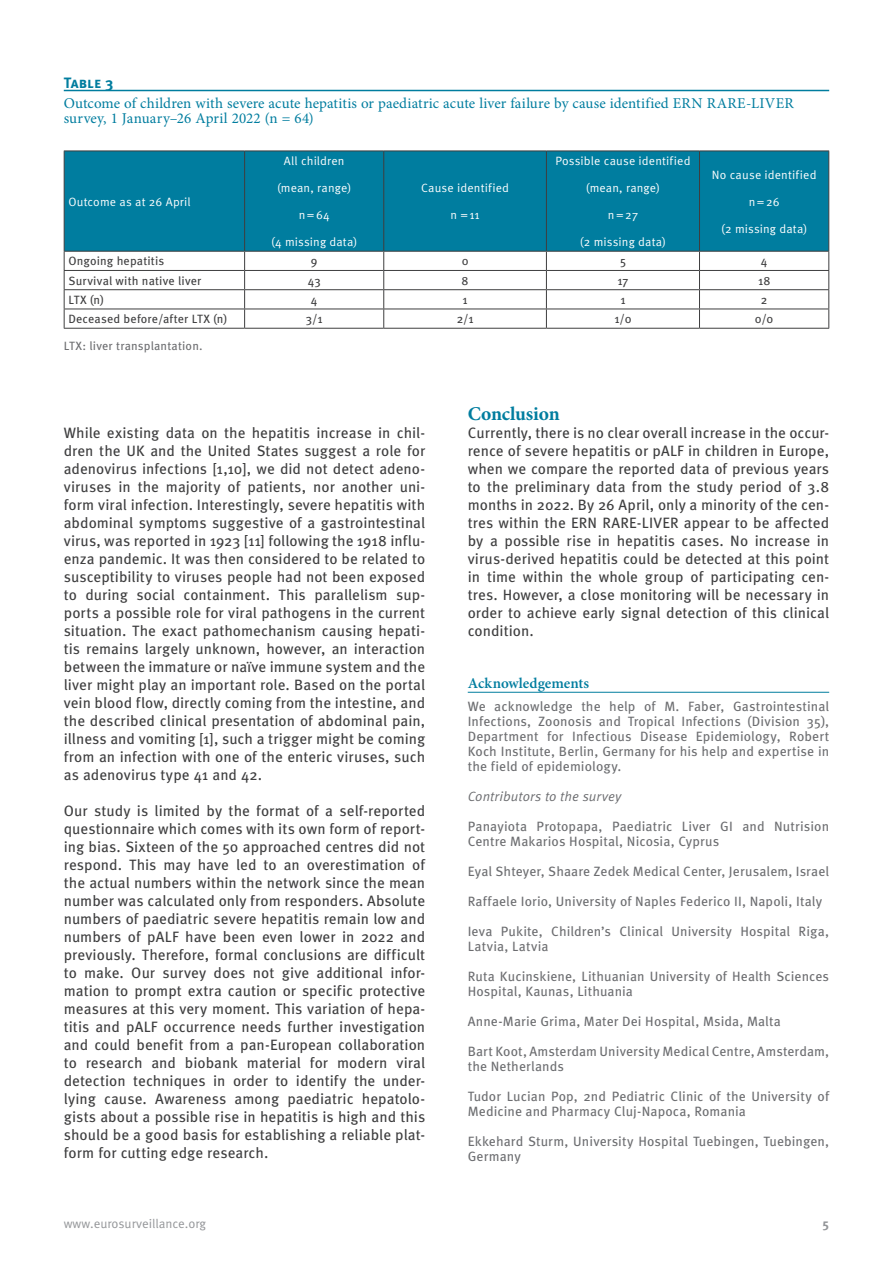
<style>
.page{position:relative;width:893px;height:1263px;background:#fff}
.page>*{position:absolute;margin:0;border:0;box-sizing:border-box;transform-origin:0 0}
.t1{font:700 19.5px "Minion Pro";letter-spacing:-.01em;color:#007d9f}
.t2{font:15px/18px "Meta Pro";color:#3e3e3f;text-align:justify}
.t3{font:15px/15px "Minion Pro";letter-spacing:.005em;color:#007d9f}
.t4{font:600 15px "Minion Pro";color:#007d9f}
.t5{font:700 15px "Meta Pro";letter-spacing:.005em;color:#007d9f}
.t6{font:13.5px/15px "Meta Pro";letter-spacing:.005em;color:#6c6d70}
.t7{font:italic 13.5px "Meta Pro";letter-spacing:.005em;color:#6c6d70}
.t8{font:12.75px "Meta Pro";color:#939598}
.t9{font:700 12.75px "Meta Pro";color:#939598}
.t10{font:12px "Meta Pro";letter-spacing:.01em;color:#fff}
.t11{font:12px "Meta Pro";letter-spacing:.015em;color:#3e3e3f}
.t12{font:12px "Meta Pro";letter-spacing:.015em;color:#6c6d70}
</style>
<div class="page">
<hr style="left:468px;top:692px;width:361px;height:1px;background:#007d9f">
<hr style="left:64px;top:90px;width:765px;height:1px;background:#007d9f">
<div style="left:65px;top:152px;width:763px;height:99px;background:#007d9f"></div>
<hr style="left:64px;top:151px;width:181px;height:1px;background:#3e3e3f">
<hr style="left:64px;top:151px;width:1px;height:100px;background:#3e3e3f">
<hr style="left:245px;top:151px;width:139px;height:1px;background:#3e3e3f">
<hr style="left:244px;top:151px;width:1px;height:100px;background:#3e3e3f">
<hr style="left:384px;top:151px;width:162px;height:1px;background:#3e3e3f">
<hr style="left:383px;top:151px;width:1px;height:100px;background:#3e3e3f">
<hr style="left:546px;top:151px;width:153px;height:1px;background:#3e3e3f">
<hr style="left:546px;top:151px;width:1px;height:100px;background:#3e3e3f">
<hr style="left:699px;top:151px;width:130px;height:1px;background:#3e3e3f">
<hr style="left:699px;top:151px;width:1px;height:100px;background:#3e3e3f">
<hr style="left:828px;top:151px;width:1px;height:100px;background:#3e3e3f">
<hr style="left:64px;top:251px;width:181px;height:1px;background:#3e3e3f">
<hr style="left:245px;top:251px;width:139px;height:1px;background:#3e3e3f">
<hr style="left:384px;top:251px;width:162px;height:1px;background:#3e3e3f">
<hr style="left:546px;top:251px;width:153px;height:1px;background:#3e3e3f">
<hr style="left:699px;top:251px;width:130px;height:1px;background:#3e3e3f">
<hr style="left:64px;top:270px;width:181px;height:1px;background:#3e3e3f">
<hr style="left:245px;top:270px;width:139px;height:1px;background:#3e3e3f">
<hr style="left:384px;top:270px;width:162px;height:1px;background:#3e3e3f">
<hr style="left:546px;top:270px;width:153px;height:1px;background:#3e3e3f">
<hr style="left:699px;top:270px;width:130px;height:1px;background:#3e3e3f">
<hr style="left:64px;top:289px;width:181px;height:1px;background:#3e3e3f">
<hr style="left:245px;top:289px;width:139px;height:1px;background:#3e3e3f">
<hr style="left:384px;top:289px;width:162px;height:1px;background:#3e3e3f">
<hr style="left:546px;top:289px;width:153px;height:1px;background:#3e3e3f">
<hr style="left:699px;top:289px;width:130px;height:1px;background:#3e3e3f">
<hr style="left:64px;top:309px;width:181px;height:1px;background:#3e3e3f">
<svg style="left:64px;top:252px;width:1px;height:76px"></svg>
<hr style="left:245px;top:309px;width:139px;height:1px;background:#3e3e3f">
<svg style="left:244px;top:252px;width:1px;height:76px"></svg>
<hr style="left:384px;top:309px;width:162px;height:1px;background:#3e3e3f">
<svg style="left:383px;top:252px;width:1px;height:76px"></svg>
<hr style="left:546px;top:309px;width:153px;height:1px;background:#3e3e3f">
<svg style="left:546px;top:252px;width:1px;height:76px"></svg>
<hr style="left:699px;top:309px;width:130px;height:1px;background:#3e3e3f">
<svg style="left:699px;top:252px;width:1px;height:76px"></svg>
<svg style="left:828px;top:252px;width:1px;height:76px"></svg>
<hr style="left:64px;top:328px;width:181px;height:1px;background:#3e3e3f">
<hr style="left:245px;top:328px;width:139px;height:1px;background:#3e3e3f">
<hr style="left:384px;top:328px;width:162px;height:1px;background:#3e3e3f">
<hr style="left:546px;top:328px;width:153px;height:1px;background:#3e3e3f">
<hr style="left:699px;top:328px;width:130px;height:1px;background:#3e3e3f">
<p class="t5" style="left:64px;top:73px;width:51px">Table 3</p>
<p class="t3" style="left:64px;top:96px;width:731px">Outcome of children with severe acute hepatitis or paediatric acute liver failure by cause identified ERN RARE-LIVER survey, 1 January–26 April 2022 (n = 64)</p>
<p class="t10" style="left:68px;top:194px;width:124px">Outcome as at 26 April</p>
<p class="t10" style="left:284px;top:153px;width:62px">All children</p>
<p class="t10" style="left:277px;top:180px;width:76px">(mean, range)</p>
<p class="t10" style="left:299px;top:207px;width:32px">n=64</p>
<p class="t10" style="left:271px;top:234px;width:88px">(4 missing data)</p>
<p class="t10" style="left:421px;top:180px;width:90px">Cause identified</p>
<p class="t10" style="left:450px;top:207px;width:31px">n =11</p>
<p class="t10" style="left:555px;top:153px;width:137px">Possible cause identified</p>
<p class="t10" style="left:586px;top:180px;width:76px">(mean, range)</p>
<p class="t10" style="left:608px;top:207px;width:32px">n=27</p>
<p class="t10" style="left:580px;top:234px;width:88px">(2 missing data)</p>
<p class="t10" style="left:712px;top:167px;width:106px">No cause identified</p>
<p class="t10" style="left:749px;top:194px;width:32px">n=26</p>
<p class="t10" style="left:721px;top:221px;width:88px">(2 missing data)</p>
<p class="t11" style="left:68px;top:254px;width:97px">Ongoing hepatitis</p>
<p class="t11" style="left:311px;top:254px;width:8px">9</p>
<p class="t11" style="left:462px;top:254px;width:8px">0</p>
<p class="t11" style="left:620px;top:254px;width:7px">5</p>
<p class="t11" style="left:761px;top:254px;width:8px">4</p>
<p class="t11" style="left:68px;top:273px;width:134px">Survival with native liver</p>
<p class="t11" style="left:308px;top:273px;width:14px">43</p>
<p class="t11" style="left:462px;top:273px;width:9px">8</p>
<p class="t11" style="left:617px;top:273px;width:13px">17</p>
<p class="t11" style="left:758px;top:273px;width:14px">18</p>
<p class="t11" style="left:68px;top:292px;width:37px">LTX (n)</p>
<p class="t11" style="left:311px;top:292px;width:8px">4</p>
<p class="t11" style="left:462px;top:292px;width:7px">1</p>
<p class="t11" style="left:620px;top:292px;width:7px">1</p>
<p class="t11" style="left:761px;top:292px;width:8px">2</p>
<p class="t11" style="left:68px;top:311px;width:160px">Deceased before/after LTX (n)</p>
<p class="t11" style="left:306px;top:311px;width:18px">3/1</p>
<p class="t11" style="left:457px;top:311px;width:18px">2/1</p>
<p class="t11" style="left:614px;top:311px;width:19px">1/0</p>
<p class="t11" style="left:755px;top:311px;width:20px">0/0</p>
<p class="t12" style="left:64px;top:338px;width:140px">LTX: liver transplantation.</p>
<p class="t2" style="left:64px;top:424px;width:363px">While existing data on the hepatitis increase in chil&shy;dren the UK and the United States suggest a role for adenovirus infections [1,10], we did not detect adeno&shy;viruses in the majority of patients, nor another uni&shy;form viral infection. Interestingly, severe hepatitis with abdominal symptoms suggestive of a gastrointestinal virus, was reported in 1923 [11] following the 1918 influ&shy;enza pandemic. It was then considered to be related to susceptibility to viruses people had not been exposed to during social containment. This parallelism sup&shy;ports a possible role for viral pathogens in the current situation. The exact pathomechanism causing hepati&shy;tis remains largely unknown, however, an interaction between the immature or naïve immune system and the liver might play an important role. Based on the portal vein blood flow, directly coming from the intestine, and the described clinical presentation of abdominal pain, illness and vomiting [1], such a trigger might be coming from an infection with one of the enteric viruses, such as adenovirus type 41 and 42.</p>
<p class="t2" style="left:64px;top:802px;width:363px">Our study is limited by the format of a self-reported questionnaire which comes with its own form of report&shy;ing bias. Sixteen of the 50 approached centres did not respond. This may have led to an overestimation of the actual numbers within the network since the mean number was calculated only from responders. Absolute numbers of paediatric severe hepatitis remain low and numbers of pALF have been even lower in 2022 and previously. Therefore, formal conclusions are difficult to make. Our survey does not give additional infor&shy;mation to prompt extra caution or specific protective measures at this very moment. This variation of hepa&shy;titis and pALF occurrence needs further investigation and could benefit from a pan-European collaboration to research and biobank material for modern viral detection techniques in order to identify the under&shy;lying cause. Awareness among paediatric hepatolo&shy;gists about a possible rise in hepatitis is high and this should be a good basis for establishing a reliable plat&shy;form for cutting edge research.</p>
<h1 class="t1" style="left:468px;top:400px;width:93px">Conclusion</h1>
<p class="t2" style="left:468px;top:424px;width:363px">Currently, there is no clear overall increase in the occur&shy;rence of severe hepatitis or pALF in children in Europe, when we compare the reported data of previous years to the preliminary data from the study period of 3.8 months in 2022. By 26 April, only a minority of the cen&shy;tres within the ERN RARE-LIVER appear to be affected by a possible rise in hepatitis cases. No increase in virus-derived hepatitis could be detected at this point in time within the whole group of participating cen&shy;tres. However, a close monitoring will be necessary in order to achieve early signal detection of this clinical condition.</p>
<p class="t4" style="left:468px;top:672px;width:123px">Acknowledgements</p>
<p class="t6" style="left:468px;top:699px;width:363px;text-align:justify">We acknowledge the help of M. Faber, Gastrointestinal Infections, Zoonosis and Tropical Infections (Division 35), Department for Infectious Disease Epidemiology, Robert Koch Institute, Berlin, Germany for his help and expertise in the field of epidemiology.</p>
<p class="t7" style="left:468px;top:788px;width:155px">Contributors to the survey</p>
<p class="t6" style="left:468px;top:819px;width:363px">Panayiota Protopapa, Paediatric Liver GI and Nutrision<br>Centre Makarios Hospital, Nicosia, Cyprus</p>
<p class="t6" style="left:468px;top:864px;width:363px">Eyal Shteyer, Shaare Zedek Medical Center, Jerusalem, Israel</p>
<p class="t6" style="left:468px;top:894px;width:356px">Raffaele Iorio, University of Naples Federico II, Napoli, Italy</p>
<p class="t6" style="left:468px;top:924px;width:363px">Ieva Pukite, Children’s Clinical University Hospital Riga,<br>Latvia, Latvia</p>
<p class="t6" style="left:468px;top:969px;width:363px">Ruta Kucinskiene, Lithuanian University of Health Sciences<br>Hospital, Kaunas, Lithuania</p>
<p class="t6" style="left:468px;top:1014px;width:315px">Anne-Marie Grima, Mater Dei Hospital, Msida, Malta</p>
<p class="t6" style="left:468px;top:1044px;width:363px">Bart Koot, Amsterdam University Medical Centre, Amsterdam, the Netherlands</p>
<p class="t6" style="left:468px;top:1089px;width:363px">Tudor Lucian Pop, 2nd Pediatric Clinic of the University of<br>Medicine and Pharmacy Cluj-Napoca, Romania</p>
<p class="t6" style="left:468px;top:1134px;width:363px">Ekkehard Sturm, University Hospital Tuebingen, Tuebingen,<br>Germany</p>
<p class="t8" style="left:64px;top:1215px;width:144px">www.eurosurveillance.org</p>
<p class="t9" style="left:823px;top:1215px;width:8px">5</p>
</div>
